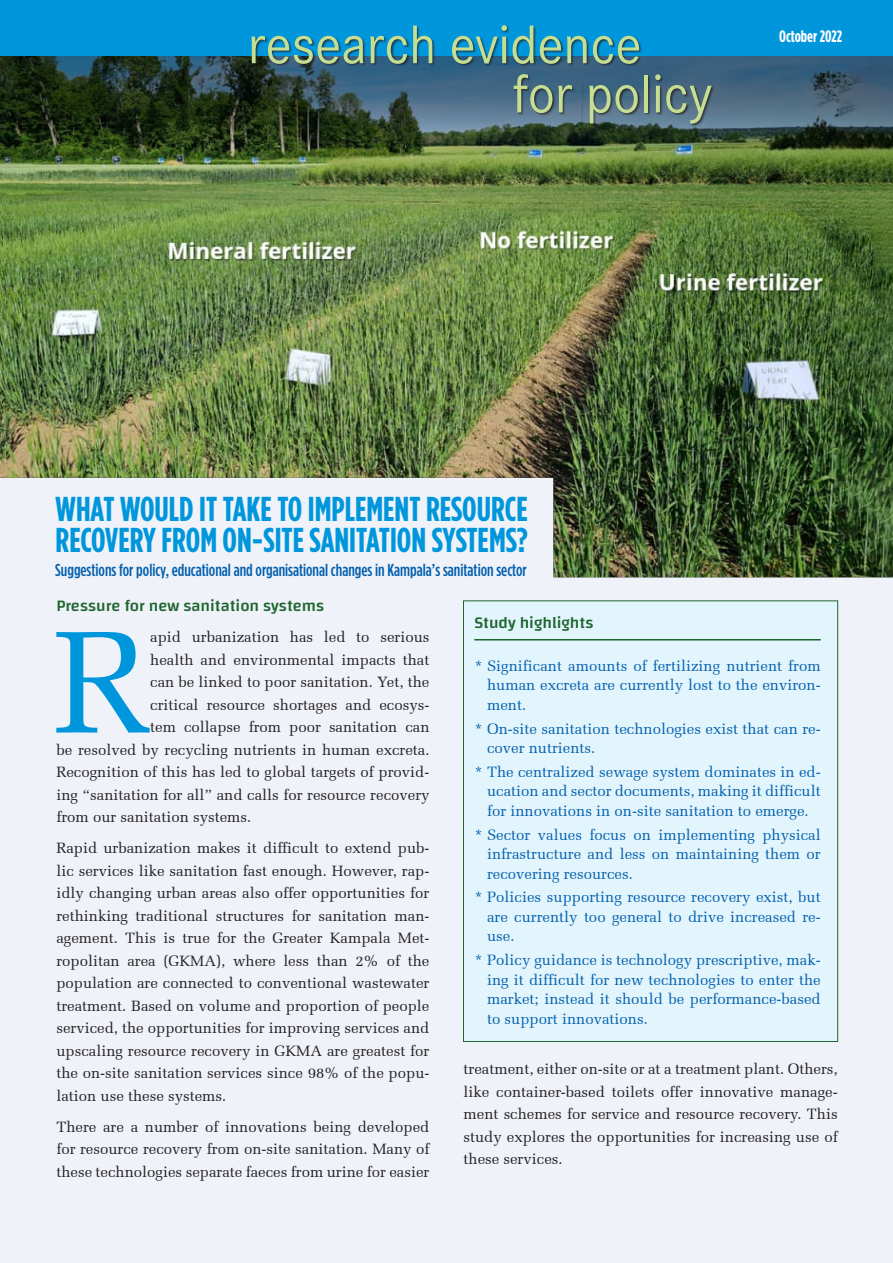
<style>
.page{position:relative;width:893px;height:1263px;background:#eff2f9}
.page>*{position:absolute;margin:0;border:0;box-sizing:border-box;transform-origin:0 0}
.drop_cap{font:145.05px "Melior";color:#0096db}
.t1{font:56.25px "Corporate S";color:#c5de91;scale:.95 1}
.headings{font:700 34.5px/31.5px "Gotham Condensed";color:#0096db}
.headings-2{font:500 17.25px "Gotham Condensed";color:#015fae}
.subheads{font:500 16.5px "Changa";color:#1e652f}
.headings-3{font:700 16.5px "Gotham Condensed";color:#fff}
.body{font:15px/22.5px "Melior";color:#231f20;text-align:justify}
.t2{font:15px/19.5px "Melior";color:#015fae;text-align:justify}
.drop_cap-2{font:15px "Melior";color:#231f20}
</style>
<div class="page">
<img style="left:0;top:159px;width:893px;height:418px">
<div style="left:463px;top:600px;width:375px;height:442px;background:#e2f4fc;border:1px solid #1e652f"></div>
<img style="left:0;top:55px;width:893px;height:104px">
<hr style="left:474px;top:639px;width:347px;height:1px;background:#1e652f">
<div style="left:0;top:0;width:893px;height:55px;background:#0096db"></div>
<div style="left:251px;top:25px;width:464px;height:102px;background:#231f20;opacity:.75"></div>
<p class="t1" style="left:248px;top:13px;width:416px">research evidence</p>
<p class="t1" style="left:513px;top:62px;width:211px">for policy</p>
<p class="headings-3" style="left:779px;top:27px;width:64px">October 2022</p>
<p class="headings" style="left:56px;top:492px;width:474px">WHAT WOULD IT TAKE TO IMPLEMENT RESOURCE<br>RECOVERY FROM ON-SITE SANITATION SYSTEMS?</p>
<p class="headings-2" style="left:55px;top:560px;width:473px">Suggestions for policy, educational and organisational changes in Kampala’s sanitation sector</p>
<p class="subheads" style="left:56px;top:596px;width:269px">Pressure for new sanitation systems</p>
<p class="drop_cap" style="left:53px;top:598px;width:98px">R</p>
<p class="drop_cap-2" style="left:150px;top:628px;width:281px">apid urbanization has led to serious</p>
<p class="drop_cap-2" style="left:150px;top:651px;width:281px">health and environmental impacts that</p>
<p class="drop_cap-2" style="left:150px;top:673px;width:281px">can be linked to poor sanitation. Yet, the</p>
<p class="drop_cap-2" style="left:150px;top:696px;width:281px">critical resource shortages and ecosys-</p>
<p class="drop_cap-2" style="left:150px;top:718px;width:281px">tem collapse from poor sanitation can</p>
<p class="drop_cap-2" style="left:56px;top:741px;width:375px">be resolved by recycling nutrients in human excreta.</p>
<p class="drop_cap-2" style="left:56px;top:763px;width:375px">Recognition of this has led to global targets of provid-</p>
<p class="drop_cap-2" style="left:56px;top:786px;width:375px">ing “sanitation for all” and calls for resource recovery</p>
<p class="drop_cap-2" style="left:56px;top:808px;width:196px">from our sanitation systems.</p>
<p class="body" style="left:56px;top:837px;width:375px">Rapid urbanization makes it difficult to extend pub&shy;lic services like sanitation fast enough. However, rap&shy;idly changing urban areas also offer opportunities for rethinking traditional structures for sanitation man&shy;agement. This is true for the Greater Kampala Met&shy;ropolitan area (GKMA), where less than 2% of the population are connected to conventional wastewater treatment. Based on volume and proportion of people serviced, the opportunities for improving services and upscaling resource recovery in GKMA are greatest for the on-site sanitation services since 98% of the popu&shy;lation use these systems.</p>
<p class="body" style="left:56px;top:1115px;width:375px">There are a number of innovations being developed for resource recovery from on-site sanitation. Many of these technologies separate faeces from urine for easier</p>
<p class="subheads" style="left:474px;top:613px;width:121px">Study highlights</p>
<p class="t2" style="left:487px;top:656px;width:335px;text-indent:-13px">* Significant amounts of fertilizing nutrient from human excreta are currently lost to the environ&shy;ment.</p>
<p class="t2" style="left:487px;top:719px;width:335px;text-indent:-13px">* On-site sanitation technologies exist that can re&shy;cover nutrients.</p>
<p class="t2" style="left:487px;top:762px;width:335px;text-indent:-13px">* The centralized sewage system dominates in ed&shy;ucation and sector documents, making it difficult for innovations in on-site sanitation to emerge.</p>
<p class="t2" style="left:487px;top:825px;width:335px;text-indent:-13px">* Sector values focus on implementing physical infrastructure and less on maintaining them or recovering resources.</p>
<p class="t2" style="left:487px;top:887px;width:335px;text-indent:-13px">* Policies supporting resource recovery exist, but are currently too general to drive increased re&shy;use.</p>
<p class="t2" style="left:487px;top:950px;width:335px;text-indent:-13px">* Policy guidance is technology prescriptive, mak&shy;ing it difficult for new technologies to enter the market; instead it should be performance-based to support innovations.</p>
<p class="body" style="left:463px;top:1058px;width:376px">treatment, either on-site or at a treatment plant. Others, like container-based toilets offer innovative manage&shy;ment schemes for service and resource recovery. This study explores the opportunities for increasing use of these services.</p>
</div>
